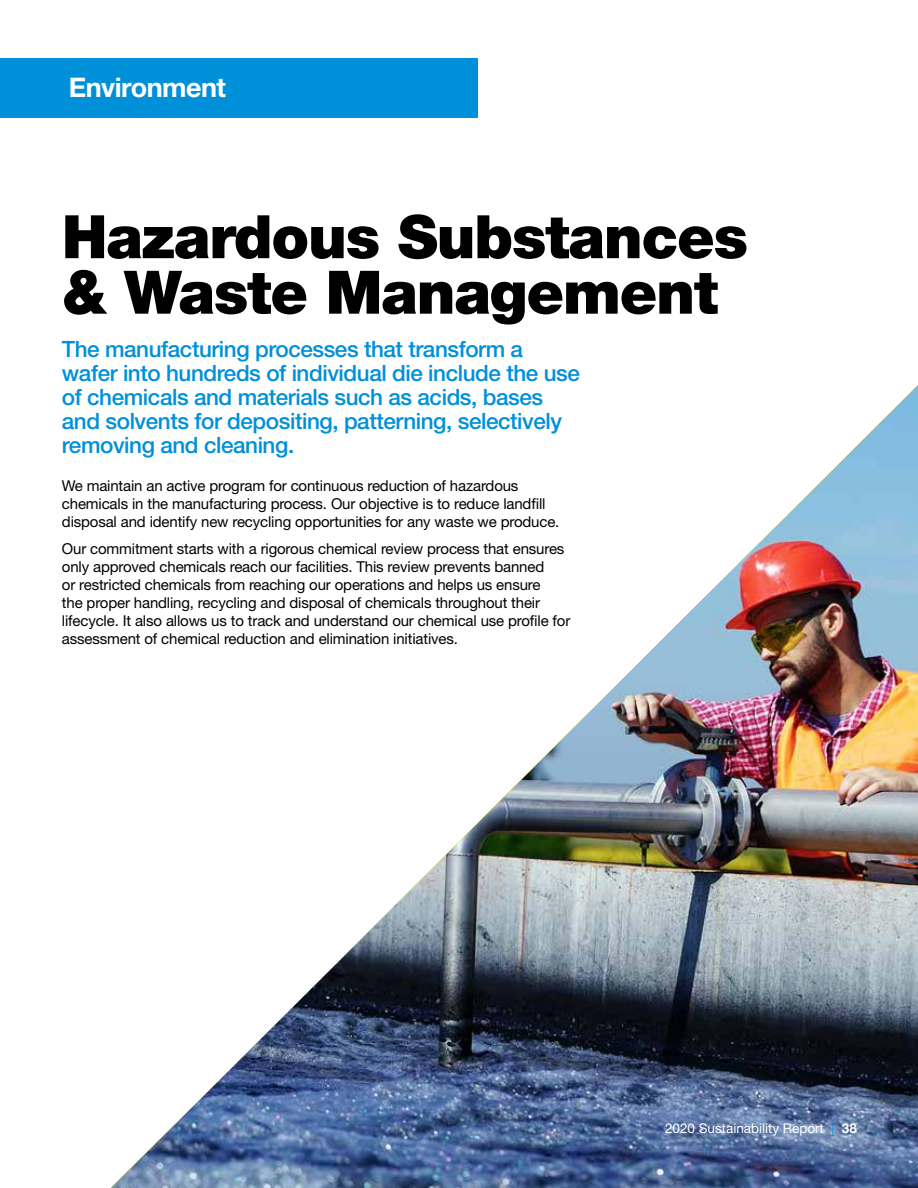
<style>
.page{position:relative;width:918px;height:1188px;background:#fff}
.page>*{position:absolute;margin:0;border:0;box-sizing:border-box;transform-origin:0 0}
.t1{font:900 60px/55.5px "Helvetica Neue LT Std";letter-spacing:-.02em;color:#000}
.t2{font:700 27px "Helvetica Neue LT Std";letter-spacing:-.02em;color:#fff}
.t3{font:500 22.5px/24px "Helvetica Neue LT Std";letter-spacing:-.02em;color:#0090da}
.t4{font:15px/18px "Helvetica Neue LT Std";letter-spacing:-.01em;color:#000}
.t5{font:13.5px "Helvetica Neue LT Std";color:#fff}
.s1{color:#0090da}
.s2{font-weight:700}
</style>
<div class="page">
<img style="left:111px;top:385px;width:807px;height:803px">
<div style="left:0;top:58px;width:477px;height:59px;background:#0090da"></div>
<h2 class="t2" style="left:69px;top:71px;width:159px">Environment</h2>
<h1 class="t1" style="left:62px;top:209px;width:688px">Hazardous Substances &amp; Waste Management</h1>
<h3 class="t3" style="left:62px;top:336px;width:520px">The manufacturing processes that transform a wafer into hundreds of individual die include the use of chemicals and materials such as acids, bases and solvents for depositing, patterning, selectively removing and cleaning.</h3>
<p class="t4" style="left:62px;top:476px;width:499px">We maintain an active program for continuous reduction of hazardous chemicals in the manufacturing process. Our objective is to reduce landfill disposal and identify new recycling opportunities for any waste we produce.</p>
<p class="t4" style="left:62px;top:539px;width:510px">Our commitment starts with a rigorous chemical review process that ensures only approved chemicals reach our facilities. This review prevents banned<br>or restricted chemicals from reaching our operations and helps us ensure<br>the proper handling, recycling and disposal of chemicals throughout their lifecycle. It also allows us to track and understand our chemical use profile for assessment of chemical reduction and elimination initiatives.</p>
<p class="t5" style="left:665px;top:1120px;width:193px">2020 Sustainability Report <span class="s1">|</span> <span class="s2">38</span></p>
</div>
